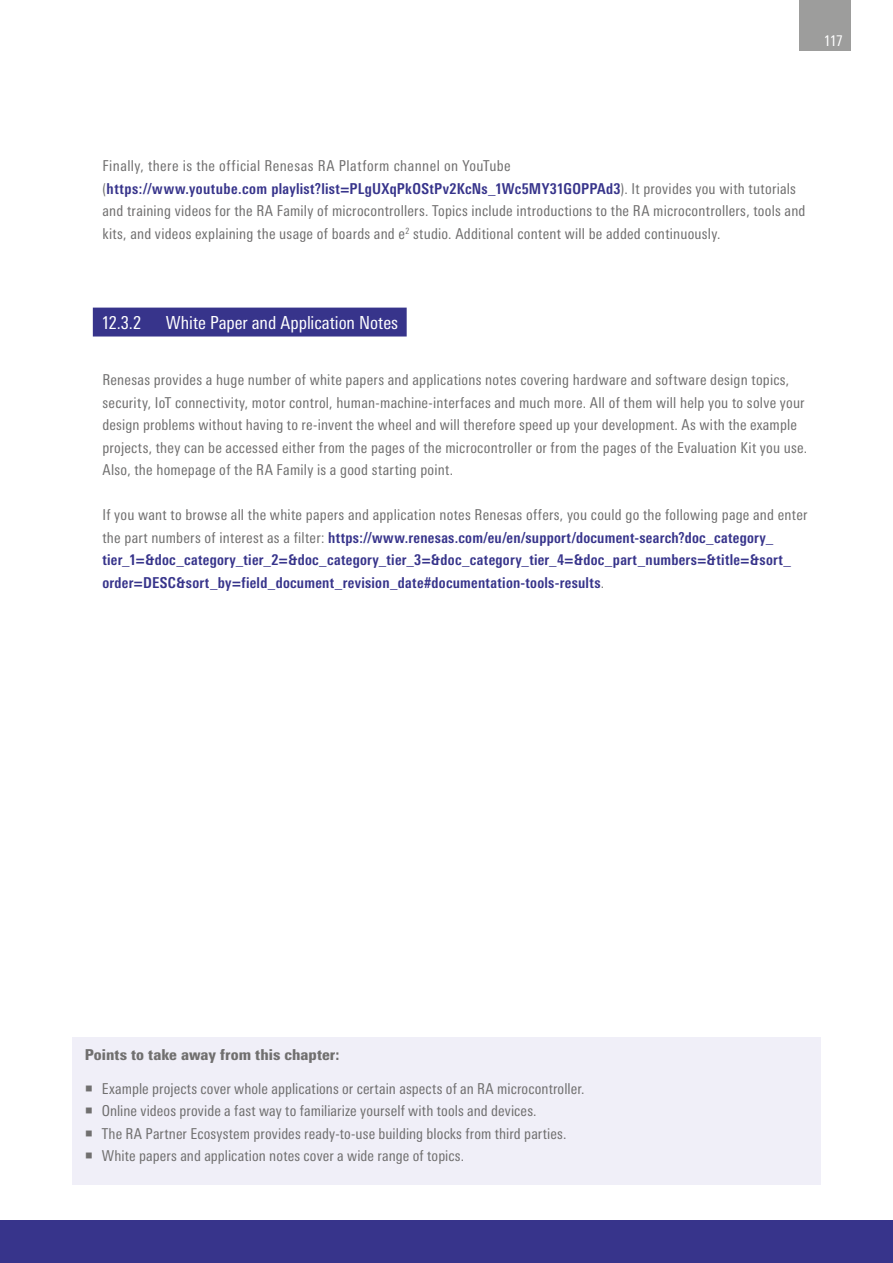
<style>
.page{position:relative;width:893px;height:1263px;background:#fff}
.page>*{position:absolute;margin:0;border:0;box-sizing:border-box;transform-origin:0 0}
.chapter_12_15pt_incl{font:condensed 18px "Linotype Univers";letter-spacing:-.005em;color:#fff}
.copy_10_15pt{font:condensed 15px/22.5px "Linotype Univers";letter-spacing:.015em;color:#706f6f}
.copy_10_15pt-2{font:700 condensed 15px/22.5px "Linotype Univers";letter-spacing:.02em;color:#37348b}
.copy_10_15pt-3{font:900 condensed 15px "Linotype Univers";letter-spacing:.005em;color:#706f6f}
.t1{font:condensed 15px "Linotype Univers";color:#fff}
.s1{font-weight:700;color:#37348b}
.s2{font-weight:400;color:#706f6f}
</style>
<div class="page">
<div style="left:799px;top:0;width:51px;height:51px;background:#9d9d9c"></div>
<div style="left:93px;top:308px;width:314px;height:28px;background:#37348b"></div>
<div style="left:72px;top:1037px;width:748px;height:148px;background:#f0eff8"></div>
<div style="left:0;top:1220px;width:893px;height:43px;background:#37348b"></div>
<p class="t1" style="left:824px;top:32px;width:21px">117</p>
<p class="copy_10_15pt" style="left:102px;top:155px;width:410px">Finally, there is the official Renesas RA Platform channel on YouTube</p>
<p class="copy_10_15pt" style="left:102px;top:177px;width:705px">(<span class="s1">https://www.youtube.com playlist?list=PLgUXqPkOStPv2KcNs_1Wc5MY31GOPPAd3</span>). It provides you with tutorials and training videos for the RA Family of microcontrollers. Topics include introductions to the RA microcontrollers, tools and kits, and videos explaining the usage of boards and e<sup>2</sup> studio. Additional content will be added continuously.</p>
<p class="chapter_12_15pt_incl" style="left:101px;top:312px;width:41px">12.3.2</p>
<p class="chapter_12_15pt_incl" style="left:166px;top:312px;width:234px">White Paper and Application Notes</p>
<p class="copy_10_15pt" style="left:102px;top:368px;width:706px">Renesas provides a huge number of white papers and applications notes covering hardware and software design topics, security, IoT connectivity, motor control, human-machine-interfaces and much more. All of them will help you to solve your design problems without having to re-invent the wheel and will therefore speed up your development. As with the example projects, they can be accessed either from the pages of the microcontroller or from the pages of the Evaluation Kit you use.<br>Also, the homepage of the RA Family is a good starting point.</p>
<p class="copy_10_15pt-2" style="left:102px;top:503px;width:707px"><span class="s2">If you want to browse all the white papers and application notes Renesas offers, you could go the following page and enter the part numbers of interest as a filter:</span> https://www.renesas.com/eu/en/support/document-search?doc_category_ tier_1=&amp;doc_category_tier_2=&amp;doc_category_tier_3=&amp;doc_category_tier_4=&amp;doc_part_numbers=&amp;title=&amp;sort_ order=DESC&amp;sort_by=field_document_revision_date#documentation-tools-results<span class="s2">.</span></p>
<p class="copy_10_15pt-3" style="left:85px;top:1046px;width:256px">Points to take away from this chapter:</p>
<p class="copy_10_15pt" style="left:85px;top:1077px;width:501px">○ Example projects cover whole applications or certain aspects of an RA microcontroller.</p>
<p class="copy_10_15pt" style="left:85px;top:1100px;width:453px">○ Online videos provide a fast way to familiarize yourself with tools and devices.</p>
<p class="copy_10_15pt" style="left:85px;top:1122px;width:483px">○ The RA Partner Ecosystem provides ready-to-use building blocks from third parties.</p>
<p class="copy_10_15pt" style="left:85px;top:1145px;width:381px">○ White papers and application notes cover a wide range of topics.</p>
</div>
